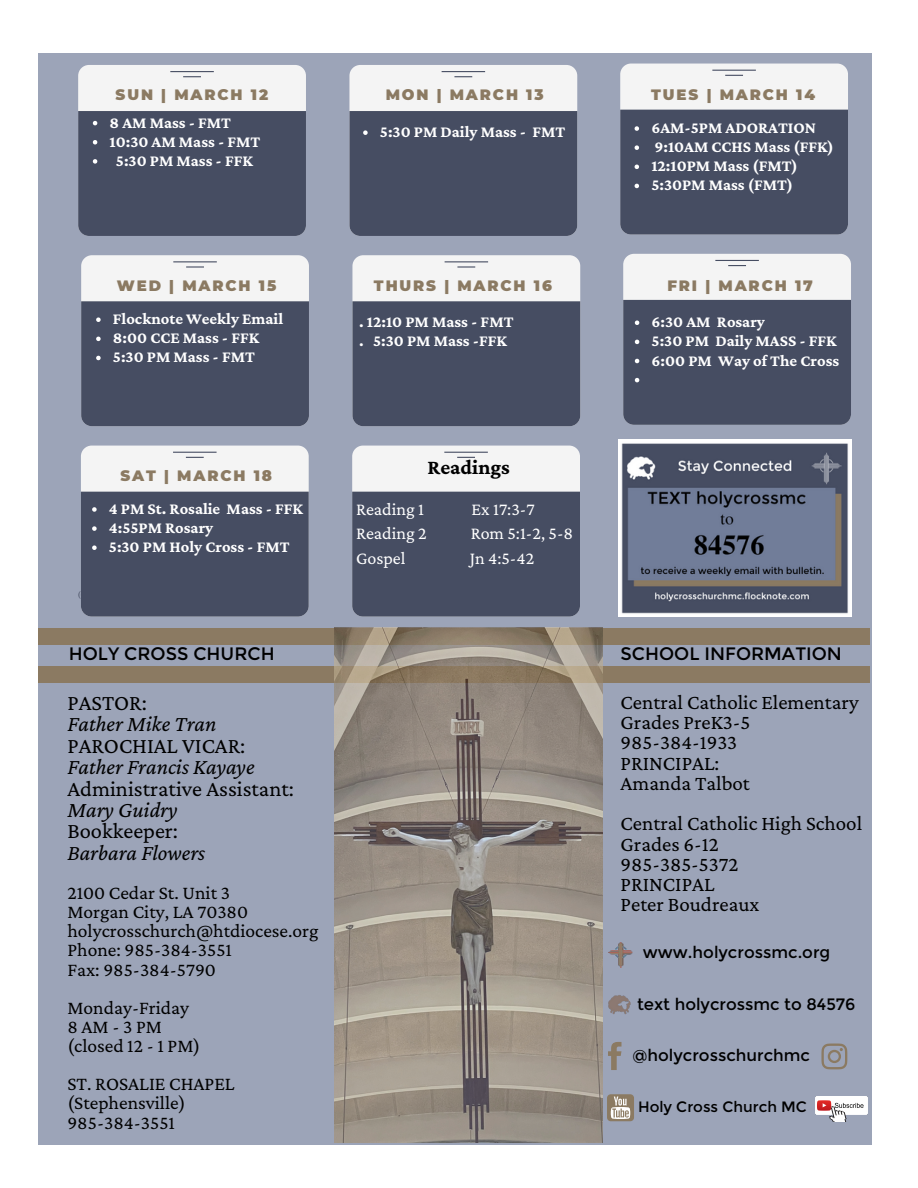
<style>
.page{position:relative;width:918px;height:1188px;background:#fff}
.page>*{position:absolute;margin:0;border:0;box-sizing:border-box;transform-origin:0 0}
.t1{font:22.5px "Crimson Pro";color:#000}
.t2{font:italic 22.5px "Crimson Pro";color:#000}
.t3{font:700 21.15px "Crimson Pro";color:#000}
.t4{font:21px/20.2px "Crimson Pro";color:#000}
.t5{font:19.5px/19.2px "Crimson Pro";color:#000}
.t6{font:18px "Crimson Pro";color:#fff}
.t7{font:18px "Montserrat";color:#000}
.t8{font:700 16.5px/19.2px "Crimson Pro";color:#fff}
.t9{font:16.5px "Montserrat";color:#000}
.t10{font:900 15px "Montserrat";letter-spacing:.125em;color:#8b7a62}
.t11{font:15px "Montserrat";color:#000}
</style>
<div class="page">
<div style="left:39px;top:53px;width:833px;height:1092px;background:#9ca4b8"></div>
<div style="left:39px;top:666px;width:831px;height:17px;background:#8b7a62"></div>
<div style="left:39px;top:628px;width:831px;height:17px;background:#8b7a62"></div>
<svg style="left:821px;top:1044px;width:26px;height:25px"></svg>
<svg style="left:608px;top:1042px;width:13px;height:28px"></svg>
<img style="left:608px;top:943px;width:24px;height:24px">
<img style="left:335px;top:628px;width:268px;height:515px">
<img style="left:608px;top:995px;width:23px;height:20px">
<div style="left:607px;top:1094px;width:27px;height:27px;background:#8b7a62;border-radius:4px"></div>
<svg style="left:611px;top:1097px;width:19px;height:22px"></svg>
<img style="left:816px;top:1097px;width:52px;height:25px">
<div style="left:78px;top:65px;width:228px;height:171px;background:#f4f4f4;border-radius:11px"></div>
<hr style="left:170px;top:71px;width:44px;height:1px;background:#464d62">
<svg style="left:183px;top:76px;width:18px;height:1px"></svg>
<div style="left:620px;top:64px;width:228px;height:171px;background:#f4f4f4;border-radius:11px"></div>
<hr style="left:712px;top:70px;width:44px;height:1px;background:#464d62">
<svg style="left:725px;top:75px;width:18px;height:1px"></svg>
<div style="left:349px;top:65px;width:228px;height:171px;background:#f4f4f4;border-radius:11px"></div>
<hr style="left:442px;top:71px;width:43px;height:1px;background:#464d62">
<svg style="left:454px;top:76px;width:18px;height:1px"></svg>
<div style="left:81px;top:255px;width:228px;height:171px;background:#f4f4f4;border-radius:11px"></div>
<hr style="left:173px;top:261px;width:44px;height:1px;background:#464d62">
<svg style="left:186px;top:266px;width:18px;height:2px"></svg>
<div style="left:623px;top:254px;width:228px;height:171px;background:#f4f4f4;border-radius:11px"></div>
<hr style="left:715px;top:260px;width:44px;height:1px;background:#464d62">
<svg style="left:728px;top:265px;width:18px;height:1px"></svg>
<div style="left:352px;top:255px;width:228px;height:171px;background:#f4f4f4;border-radius:11px"></div>
<div style="left:352px;top:301px;width:228px;height:125px;background:#464d62"></div>
<hr style="left:445px;top:261px;width:43px;height:1px;background:#464d62">
<svg style="left:457px;top:266px;width:18px;height:2px"></svg>
<div style="left:81px;top:446px;width:228px;height:171px;background:#f4f4f4;border-radius:11px"></div>
<hr style="left:173px;top:452px;width:44px;height:1px;background:#464d62">
<svg style="left:186px;top:457px;width:18px;height:1px"></svg>
<div style="left:352px;top:446px;width:228px;height:171px;background:#f4f4f4;border-radius:11px"></div>
<div style="left:352px;top:492px;width:228px;height:125px;background:#464d62"></div>
<hr style="left:444px;top:452px;width:44px;height:1px;background:#464d62">
<svg style="left:457px;top:457px;width:18px;height:1px"></svg>
<img style="left:618px;top:440px;width:233px;height:176px">
<div style="left:78px;top:111px;width:228px;height:125px;background:#464d62"></div>
<div style="left:620px;top:110px;width:228px;height:125px;background:#464d62"></div>
<div style="left:349px;top:111px;width:228px;height:125px;background:#464d62"></div>
<div style="left:81px;top:301px;width:228px;height:125px;background:#464d62"></div>
<div style="left:623px;top:300px;width:228px;height:125px;background:#464d62"></div>
<div style="left:81px;top:492px;width:228px;height:125px;background:#464d62"></div>
<p class="t10" style="left:116px;top:86px;width:154px">SUN | MARCH 12</p>
<p class="t8" style="left:110px;top:112px;width:123px">8 AM Mass - FMT</p>
<p class="t8" style="left:110px;top:132px;width:152px">10:30 AM Mass - FMT</p>
<p class="t8" style="left:116px;top:151px;width:139px">5:30 PM Mass - FFK</p>
<p class="t10" style="left:117px;top:276px;width:161px">WED | MARCH 15</p>
<p class="t8" style="left:113px;top:309px;width:172px">Flocknote Weekly Email<br>8:00 CCE Mass - FFK<br>5:30 PM Mass - FMT</p>
<p class="t10" style="left:120px;top:467px;width:153px">SAT | MARCH 18</p>
<p class="t8" style="left:109px;top:499px;width:196px">4 PM St. Rosalie Mass - FFK<br>4:55PM Rosary<br>5:30 PM Holy Cross - FMT</p>
<p class="t10" style="left:386px;top:86px;width:159px">MON | MARCH 13</p>
<p class="t8" style="left:380px;top:122px;width:187px">5:30 PM Daily Mass - FMT</p>
<p class="t10" style="left:374px;top:276px;width:180px">THURS | MARCH 16</p>
<p class="t8" style="left:359px;top:312px;width:156px">. 12:10 PM Mass - FMT . 5:30 PM Mass -FFK</p>
<p class="t3" style="left:427px;top:455px;width:84px">Readings</p>
<p class="t6" style="left:356px;top:498px;width:70px">Reading 1</p>
<p class="t6" style="left:472px;top:498px;width:65px">Ex 17:3-7</p>
<p class="t6" style="left:356px;top:523px;width:72px">Reading 2</p>
<p class="t6" style="left:471px;top:523px;width:104px">Rom 5:1-2, 5-8</p>
<p class="t6" style="left:356px;top:548px;width:51px">Gospel</p>
<p class="t6" style="left:470px;top:548px;width:66px">Jn 4:5-42</p>
<p class="t10" style="left:651px;top:86px;width:165px">TUES | MARCH 14</p>
<p class="t8" style="left:651px;top:118px;width:184px">6AM-5PM ADORATION<br>9:10AM CCHS Mass (FFK)<br>12:10PM Mass (FMT)<br>5:30PM Mass (FMT)</p>
<p class="t10" style="left:667px;top:276px;width:147px">FRI | MARCH 17</p>
<p class="t8" style="left:652px;top:312px;width:189px">6:30 AM Rosary<br>5:30 PM Daily MASS - FFK<br>6:00 PM Way of The Cross</p>
<p class="t7" style="left:69px;top:643px;width:207px">HOLY CROSS CHURCH</p>
<p class="t7" style="left:621px;top:643px;width:223px">SCHOOL INFORMATION</p>
<p class="t4" style="left:621px;top:691px;width:240px">Central Catholic Elementary<br>Grades PreK3-5<br>985-384-1933<br>PRINCIPAL:<br>Amanda Talbot</p>
<p class="t4" style="left:621px;top:813px;width:243px">Central Catholic High School<br>Grades 6-12<br>985-385-5372<br>PRINCIPAL<br>Peter Boudreaux</p>
<h1 class="t1" style="left:67px;top:690px;width:81px">PASTOR:</h1>
<h1 class="t2" style="left:67px;top:711px;width:151px">Father Mike Tran</h1>
<h1 class="t1" style="left:67px;top:733px;width:179px">PAROCHIAL VICAR:</h1>
<h1 class="t2" style="left:67px;top:754px;width:189px">Father Francis Kayaye</h1>
<h1 class="t1" style="left:67px;top:775px;width:228px">Administrative Assistant:</h1>
<h1 class="t2" style="left:67px;top:797px;width:112px">Mary Guidry</h1>
<h1 class="t1" style="left:67px;top:818px;width:112px">Bookkeeper:</h1>
<h1 class="t2" style="left:67px;top:839px;width:139px">Barbara Flowers</h1>
<p class="t5" style="left:67px;top:883px;width:253px">2100 Cedar St. Unit 3<br>Morgan City, LA 70380 holycrosschurch@htdiocese.org<br>Phone: 985-384-3551<br>Fax: 985-384-5790</p>
<p class="t5" style="left:67px;top:998px;width:134px">Monday-Friday<br>8AM-3PM (closed 12 - 1 PM)</p>
<p class="t5" style="left:67px;top:1074px;width:169px">ST. ROSALIE CHAPEL (Stephensville)<br>985-384-3551</p>
<p class="t9" style="left:643px;top:942px;width:189px">www.holycrossmc.org</p>
<p class="t9" style="left:637px;top:994px;width:220px">text holycrossmc to 84576</p>
<p class="t9" style="left:633px;top:1045px;width:179px">@holycrosschurchmc</p>
<p class="t11" style="left:638px;top:1098px;width:170px">Holy Cross Church MC</p>
</div>
